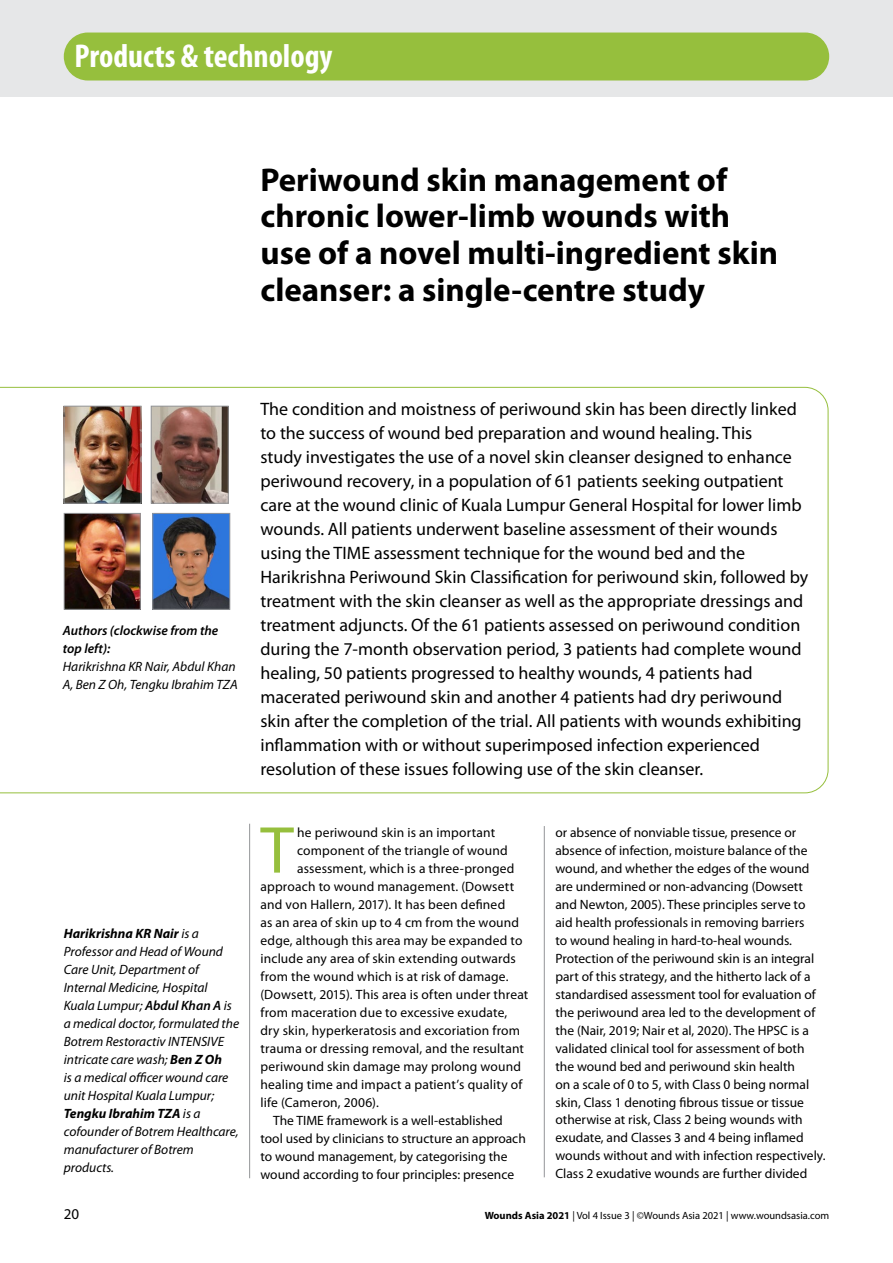
<style>
.page{position:relative;width:893px;height:1263px;background:#fff}
.page>*{position:absolute;margin:0;border:0;box-sizing:border-box;transform-origin:0 0}
.t1{font:66.9px "Myriad Pro";color:#96bf3d}
.t2{font:700 condensed 33.15px "Myriad Pro";color:#fff}
.t3{font:700 33px/36.6px "Myriad Pro";color:#000}
.t4{font:18px/24px "Myriad Pro";color:#000}
.t5{font:15px "Myriad Pro";color:#000}
.t6{font:13.5px/18px "Myriad Pro";color:#000}
.t7{font:italic 13.5px/18px "Myriad Pro";color:#000}
.t8{font:italic 600 13.5px/18px "Myriad Pro";color:#000}
.t9{font:10.5px "Myriad Pro";color:#000}
.s1{font-weight:700}
.s2{font-weight:600}
</style>
<div class="page">
<div style="left:0;top:0;width:893px;height:97px;background:#e6e7e8"></div>
<div style="left:64px;top:33px;width:765px;height:48px;background:#96bf3d;border-radius:24px"></div>
<hr style="left:249px;top:824px;width:1px;height:354px;background:#939598">
<hr style="left:544px;top:826px;width:1px;height:351px;background:#939598">
<svg style="left:0;top:387px;width:828px;height:406px"></svg>
<div style="left:63px;top:625px;width:176px;height:119px;background:#fff"></div>
<img style="left:66px;top:408px;width:73px;height:93px">
<div style="left:64px;top:406px;width:77px;height:97px;border:1px solid #939598"></div>
<img style="left:66px;top:515px;width:73px;height:92px">
<div style="left:64px;top:513px;width:77px;height:96px;border:1px solid #939598"></div>
<img style="left:153px;top:408px;width:73px;height:93px">
<div style="left:151px;top:406px;width:77px;height:97px;border:1px solid #939598"></div>
<img style="left:155px;top:515px;width:73px;height:92px">
<div style="left:153px;top:513px;width:77px;height:96px;border:1px solid #939598"></div>
<h2 class="t2" style="left:74px;top:35px;width:260px">Products &amp; technology</h2>
<h3 class="t3" style="left:260px;top:160px;width:519px">Periwound skin management of chronic lower-limb wounds with use of a novel multi-ingredient skin cleanser: a single-centre study</h3>
<p class="t8" style="left:63px;top:621px;width:157px">Authors (clockwise from the top left):</p>
<p class="t7" style="left:63px;top:657px;width:176px">Harikrishna KR Nair, Abdul Khan<br>A, Ben Z Oh, Tengku Ibrahim TZA</p>
<p class="t7" style="left:64px;top:924px;width:177px"><span class="s1">Harikrishna KR Nair</span> is a<br>Professor and Head of Wound<br>Care Unit, Department of<br>Internal Medicine, Hospital<br>Kuala Lumpur; <span class="s2">Abdul Khan A</span> is a medical doctor, formulated the<br>Botrem Restoractiv INTENSIVE intricate care wash; <span class="s1">Ben Z Oh<br></span>is a medical officer wound care unit Hospital Kuala Lumpur;<br><span class="s1">Tengku Ibrahim TZA</span> is a cofounder of Botrem Healthcare, manufacturer of Botrem products.</p>
<p class="t4" style="left:260px;top:396px;width:549px">The condition and moistness of periwound skin has been directly linked to the success of wound bed preparation and wound healing. This<br>study investigates the use of a novel skin cleanser designed to enhance periwound recovery, in a population of 61 patients seeking outpatient care at the wound clinic of Kuala Lumpur General Hospital for lower limb wounds. All patients underwent baseline assessment of their wounds using the TIME assessment technique for the wound bed and the Harikrishna Periwound Skin Classification for periwound skin, followed by treatment with the skin cleanser as well as the appropriate dressings and treatment adjuncts. Of the 61 patients assessed on periwound condition during the 7-month observation period, 3 patients had complete wound healing, 50 patients progressed to healthy wounds, 4 patients had macerated periwound skin and another 4 patients had dry periwound skin after the completion of the trial. All patients with wounds exhibiting inflammation with or without superimposed infection experienced resolution of these issues following use of the skin cleanser.</p>
<h1 class="t1" style="left:260px;top:809px;width:35px">T</h1>
<p class="t6" style="left:297px;top:823px;width:200px">he periwound skin is an important</p>
<p class="t6" style="left:297px;top:841px;width:212px">component of the triangle of wound</p>
<p class="t6" style="left:297px;top:859px;width:219px">assessment, which is a three-pronged</p>
<p class="t6" style="left:260px;top:877px;width:255px">approach to wound management. (Dowsett</p>
<p class="t6" style="left:260px;top:895px;width:246px">and von Hallern, 2017). It has been defined</p>
<p class="t6" style="left:260px;top:913px;width:260px">as an area of skin up to 4 cm from the wound</p>
<p class="t6" style="left:260px;top:931px;width:264px">edge, although this area may be expanded to</p>
<p class="t6" style="left:260px;top:949px;width:257px">include any area of skin extending outwards</p>
<p class="t6" style="left:260px;top:967px;width:250px">from the wound which is at risk of damage.</p>
<p class="t6" style="left:260px;top:985px;width:269px">(Dowsett, 2015). This area is often under threat</p>
<p class="t6" style="left:260px;top:1003px;width:248px">from maceration due to excessive exudate,</p>
<p class="t6" style="left:260px;top:1021px;width:261px">dry skin, hyperkeratosis and excoriation from</p>
<p class="t6" style="left:260px;top:1039px;width:265px">trauma or dressing removal, and the resultant</p>
<p class="t6" style="left:260px;top:1057px;width:262px">periwound skin damage may prolong wound</p>
<p class="t6" style="left:260px;top:1075px;width:263px">healing time and impact a patient’s quality of</p>
<p class="t6" style="left:260px;top:1093px;width:120px">life (Cameron, 2006).</p>
<p class="t6" style="left:273px;top:1111px;width:231px">The TIME framework is a well-established</p>
<p class="t6" style="left:260px;top:1129px;width:267px">tool used by clinicians to structure an approach</p>
<p class="t6" style="left:260px;top:1147px;width:249px">to wound management, by categorising the</p>
<p class="t6" style="left:260px;top:1165px;width:255px">wound according to four principles: presence</p>
<p class="t6" style="left:555px;top:823px;width:272px">or absence of nonviable tissue, presence or absence of infection, moisture balance of the wound, and whether the edges of the wound are undermined or non-advancing (Dowsett and Newton, 2005). These principles serve to aid health professionals in removing barriers<br>to wound healing in hard-to-heal wounds.<br>Protection of the periwound skin is an integral part of this strategy, and the hitherto lack of a standardised assessment tool for evaluation of the periwound area led to the development of the (Nair, 2019; Nair et al, 2020). The HPSC is a validated clinical tool for assessment of both the wound bed and periwound skin health<br>on a scale of 0 to 5, with Class 0 being normal skin, Class 1 denoting fibrous tissue or tissue otherwise at risk, Class 2 being wounds with exudate, and Classes 3 and 4 being inflamed wounds without and with infection respectively.<br>Class 2 exudative wounds are further divided</p>
<p class="t5" style="left:64px;top:1204px;width:17px">20</p>
<p class="t9" style="left:485px;top:1208px;width:346px"><span class="s1">Wounds Asia 2021</span> | Vol 4 Issue 3 | ©Wounds Asia 2021 | www.woundsasia.com</p>
</div>
